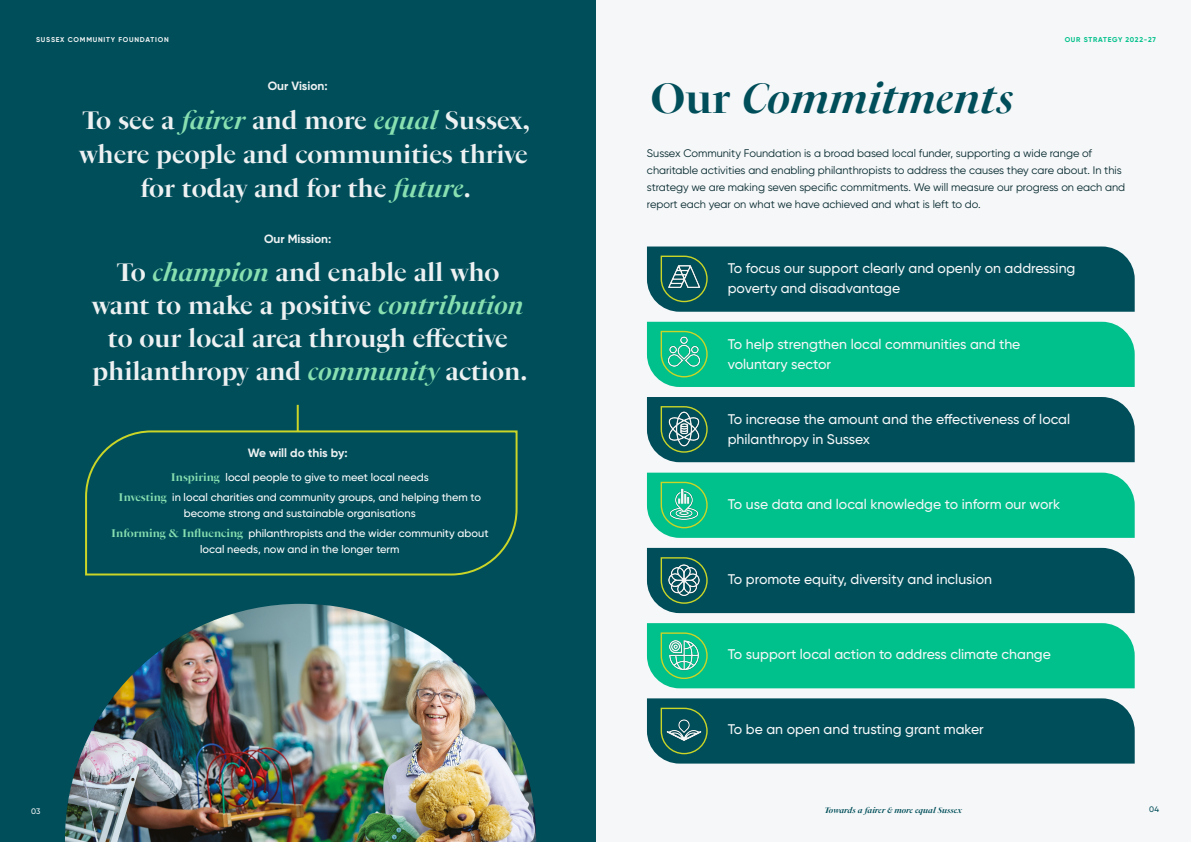
<style>
.page{position:relative;width:1191px;height:842px;background:#fff}
.page>*{position:absolute;margin:0;border:0;box-sizing:border-box;transform-origin:0 0}
.t1{font:italic 700 42px "PS Fournier Std Grand";color:#004e5a}
.t2{font:700 25px/33px "PS Fournier Std Grand";color:#eef1f2;text-align:center}
.t3{font:500 14px/20px "Gilroy";color:#f5f7f8}
.t4{font:700 12px "Gilroy";color:#eef1f2}
.t5{font:11px/17px "Gilroy";color:#04272d}
.t6{font:500 11px/20px "Gilroy";color:#fff;text-align:center}
.t7{font:italic 700 8px "PS Fournier Std Grand";color:#004e5a}
.t8{font:500 8px "Gilroy";color:#004e5a}
.t9{font:500 8px "Gilroy";color:#f5f7f8}
.t10{font:700 7px "Gilroy";letter-spacing:.11em;color:#eef1f2}
.t11{font:700 7px "Gilroy";letter-spacing:.1em;color:#00c08b}
.s1{font-style:italic;color:#88dfb0}
.s2{font-family:"PS Fournier Std Grand";font-weight:700;color:#88dfb0}
.s3{font-style:normal}
.s4{color:#fff}
</style>
<div class="page">
<div style="left:595px;top:0;width:596px;height:842px;background:#f5f7f8"></div>
<div style="left:0;top:0;width:595px;height:842px;background:#004e5a"></div>
<img style="left:65px;top:604px;width:471px;height:238px">
<svg style="left:85px;top:429px;width:433px;height:147px"></svg>
<div style="left:647px;top:246px;width:487px;height:66px;background:#004e5a"></div>
<img style="left:662px;top:256px;width:44px;height:42px">
<div style="left:647px;top:322px;width:487px;height:65px;background:#00c08b"></div>
<img style="left:662px;top:331px;width:44px;height:42px">
<div style="left:647px;top:397px;width:487px;height:65px;background:#004e5a"></div>
<img style="left:662px;top:406px;width:44px;height:42px">
<div style="left:647px;top:473px;width:487px;height:65px;background:#00c08b"></div>
<img style="left:663px;top:484px;width:42px;height:40px">
<div style="left:647px;top:548px;width:487px;height:65px;background:#004e5a"></div>
<img style="left:661px;top:558px;width:46px;height:41px">
<div style="left:647px;top:623px;width:487px;height:65px;background:#00c08b"></div>
<img style="left:661px;top:633px;width:46px;height:41px">
<div style="left:647px;top:698px;width:487px;height:65px;background:#004e5a"></div>
<img style="left:661px;top:708px;width:46px;height:42px">
<hr style="left:297px;top:405px;width:2px;height:27px;background:#cad527">
<p class="t10" style="left:36px;top:35px;width:134px">SUSSEX COMMUNITY FOUNDATION</p>
<p class="t11" style="left:1064px;top:35px;width:93px">OUR STRATEGY 2022-27</p>
<p class="t4" style="left:268px;top:79px;width:61px">Our Vision:</p>
<h2 class="t2" style="left:79px;top:103px;width:451px;line-height:34px">To see a <span class="s1">fairer</span> and more <span class="s1">equal</span> Sussex, where people and communities thrive for today and for the <span class="s1">future</span>.</h2>
<p class="t4" style="left:264px;top:231px;width:69px">Our Mission:</p>
<h2 class="t2" style="left:92px;top:256px;width:436px">To <span class="s1">champion</span> and enable all who want to make a positive <span class="s1">contribution </span>to our local area through effective philanthropy and <span class="s1">community</span> action.</h2>
<p class="t4" style="left:248px;top:446px;width:101px">We will do this by:</p>
<p class="t6" style="left:119px;top:467px;width:364px"><span class="s2">Inspiring</span> local people to give to meet local needs<br><span class="s2">Investing</span> in local charities and community groups, and helping them to</p>
<p class="t6" style="left:111px;top:503px;width:379px">become strong and sustainable organisations<br><span class="s2">Informing &amp; Influencing</span> philanthropists and the wider community about</p>
<p class="t6" style="left:200px;top:539px;width:201px">local needs, now and in the longer term</p>
<h1 class="t1" style="left:650px;top:73px;width:364px"><span class="s3">Our</span> Commitments</h1>
<p class="t5" style="left:647px;top:144px;width:480px">Sussex Community Foundation is a broad based local funder, supporting a wide range of charitable activities and enabling philanthropists to address the causes they care about. In this strategy we are making seven specific commitments. We will measure our progress on each and report each year on what we have achieved and what is left to do.</p>
<p class="t3" style="left:727px;top:258px;width:349px">To focus our support clearly and openly on addressing poverty and disadvantage</p>
<p class="t3" style="left:727px;top:334px;width:294px">To help strengthen local communities and the voluntary sector</p>
<p class="t3" style="left:727px;top:409px;width:344px">To increase the amount and the effectiveness of local philanthropy in Sussex</p>
<p class="t3" style="left:727px;top:494px;width:334px">To use data and local knowledge to inform our work</p>
<p class="t3" style="left:727px;top:569px;width:266px">To promote equity, diversity and inclusion</p>
<p class="t3" style="left:727px;top:644px;width:325px">To support local action to address climate change</p>
<p class="t3" style="left:727px;top:719px;width:257px">To be an open and trusting grant maker</p>
<p class="t9" style="left:31px;top:806px;width:11px">03</p>
<p class="t7" style="left:824px;top:805px;width:139px">Towards a fairer &amp; more equal Sussex</p>
<p class="t8" style="left:1149px;top:805px;width:11px">0 4<span class="s4">2</span></p>
</div>
